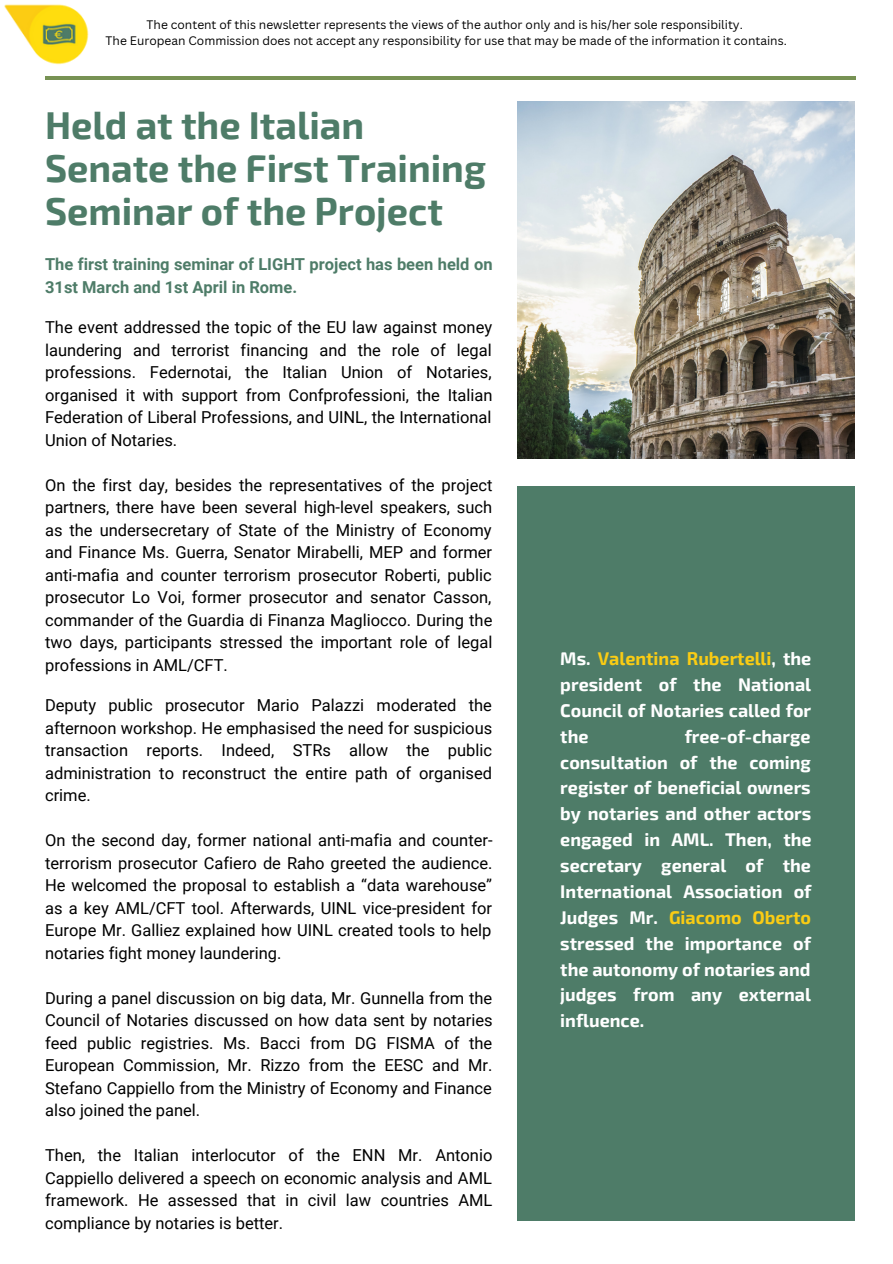
<style>
.page{position:relative;width:893px;height:1264px;background:#fff}
.page>*{position:absolute;margin:0;border:0;box-sizing:border-box;transform-origin:0 0}
.t1{font:700 37.95px/42.8px "Exo 2";color:#4e7c68}
.t2{font:700 18px/25.8px "Exo 2";color:#fff;text-align:justify}
.t3{font:16.5px/22.5px "Roboto";color:#000;text-align:justify}
.t4{font:700 16.5px/22.5px "Roboto";color:#4e7c68}
.t5{font:12px/16px "Canva Sans";color:#000;text-align:center}
.s1{color:#facc14}
</style>
<div class="page">
<img style="left:517px;top:101px;width:337px;height:357px">
<div style="left:517px;top:486px;width:337px;height:734px;background:#4e7c68"></div>
<hr style="left:45px;top:76px;width:810px;height:4px;background:#779254">
<img style="left:4px;top:4px;width:85px;height:61px">
<p class="t5" style="left:106px;top:17px;width:682px">The content of this newsletter represents the views of the author only and is his/her sole responsibility.<br>The European Commission does not accept any responsibility for use that may be made of the information it contains.</p>
<h1 class="t1" style="left:45px;top:102px;width:442px">Held at the Italian<br>Senate the First Training<br>Seminar of the Project</h1>
<p class="t4" style="left:45px;top:253px;width:449px">The first training seminar of LIGHT project has been held on<br>31st March and 1st April in Rome.</p>
<p class="t3" style="left:45px;top:316px;width:449px">The event addressed the topic of the EU law against money laundering and terrorist financing and the role of legal professions. Federnotai, the Italian Union of Notaries, organised it with support from Confprofessioni, the Italian Federation of Liberal Professions, and UINL, the International Union of Notaries.</p>
<p class="t3" style="left:45px;top:474px;width:449px">On the first day, besides the representatives of the project partners, there have been several high-level speakers, such as the undersecretary of State of the Ministry of Economy and Finance Ms. Guerra, Senator Mirabelli, MEP and former anti-mafia and counter terrorism prosecutor Roberti, public prosecutor Lo Voi, former prosecutor and senator Casson, commander of the Guardia di Finanza Magliocco. During the two days, participants stressed the important role of legal professions in AML/CFT.</p>
<p class="t3" style="left:45px;top:694px;width:448px">Deputy public prosecutor Mario Palazzi moderated the afternoon workshop. He emphasised the need for suspicious transaction reports. Indeed, STRs allow the public administration to reconstruct the entire path of organised crime.</p>
<p class="t3" style="left:45px;top:829px;width:449px">On the second day, former national anti-mafia and counter&shy;terrorism prosecutor Cafiero de Raho greeted the audience.<br>He welcomed the proposal to establish a “data warehouse” as a key AML/CFT tool. Afterwards, UINL vice-president for Europe Mr. Galliez explained how UINL created tools to help notaries fight money laundering.</p>
<p class="t3" style="left:45px;top:986px;width:449px">During a panel discussion on big data, Mr. Gunnella from the Council of Notaries discussed on how data sent by notaries feed public registries. Ms. Bacci from DG FISMA of the European Commission, Mr. Rizzo from the EESC and Mr.<br>Stefano Cappiello from the Ministry of Economy and Finance also joined the panel.</p>
<p class="t3" style="left:45px;top:1144px;width:449px">Then, the Italian interlocutor of the ENN Mr. Antonio Cappiello delivered a speech on economic analysis and AML framework. He assessed that in civil law countries AML compliance by notaries is better.</p>
<p class="t2" style="left:560px;top:645px;width:252px">Ms. <span class="s1">Valentina Rubertelli</span>, the president of the National Council of Notaries called for the</p>
<p class="t2" style="left:560px;top:722px;width:253px;text-indent:124px">free-of-charge consultation of the coming register of beneficial owners by notaries and other actors engaged in AML. Then, the secretary general of the International Association of Judges Mr. <span class="s1">Giacomo Oberto </span>stressed the importance of the autonomy of notaries and judges from any external influence.</p>
</div>
